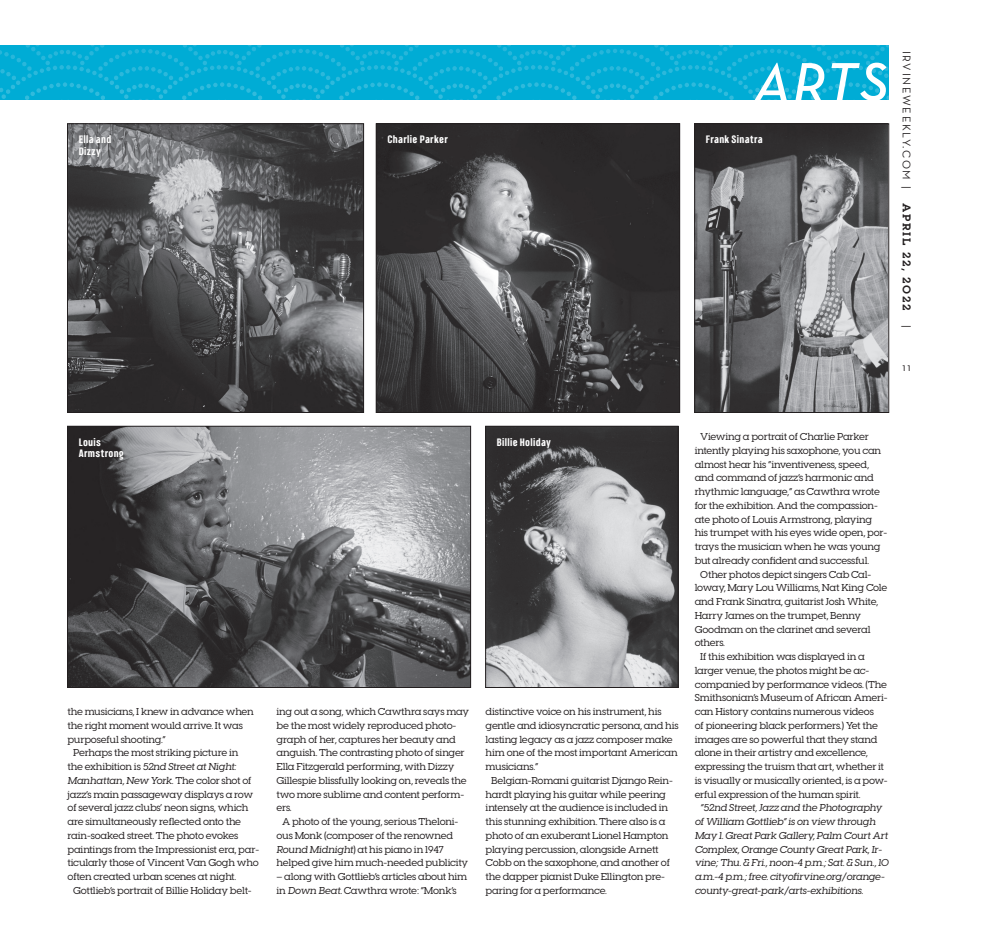
<style>
.page{position:relative;width:990px;height:945px;background:#fff}
.page>*{position:absolute;margin:0;border:0;box-sizing:border-box;transform-origin:0 0}
.t1{font:italic 600 55px "Neutraface Text TT";color:#fff}
.t2{font:11.25px "Neutraface Text TT";letter-spacing:.15em;color:#231f20}
.t3{font:700 11.25px "Visby Slab CF";letter-spacing:.15em;color:#231f20}
.t4{font:700 10.25px/11.5px "Coast";letter-spacing:.03em;color:#fff}
.t5{font:500 10px/13.8px "Visby Slab CF";letter-spacing:-.025em;color:#231f20}
</style>
<div class="page">
<svg style="left:0;top:45px;width:889px;height:55px;background:#06add5"></svg>
<img style="left:69px;top:126px;width:293px;height:285px">
<div style="left:67px;top:124px;width:297px;height:289px;border:1px solid #231f20"></div>
<img style="left:378px;top:126px;width:300px;height:285px">
<div style="left:376px;top:124px;width:304px;height:289px;border:1px solid #231f20"></div>
<img style="left:697px;top:126px;width:190px;height:285px">
<div style="left:695px;top:124px;width:194px;height:289px;border:1px solid #231f20"></div>
<img style="left:69px;top:428px;width:400px;height:258px">
<div style="left:67px;top:426px;width:404px;height:262px;border:1px solid #231f20"></div>
<img style="left:487px;top:428px;width:189px;height:258px">
<div style="left:485px;top:426px;width:193px;height:262px;border:1px solid #231f20"></div>
<h1 class="t1" style="left:755px;top:47px;width:135px">ARTS</h1>
<p class="t4" style="left:79px;top:134px;width:34px">Ella and<br>Dizzy</p>
<p class="t4" style="left:387px;top:134px;width:62px">Charlie Parker</p>
<p class="t4" style="left:706px;top:134px;width:58px">Frank Sinatra</p>
<p class="t2" style="left:914px;top:51px;width:139px;rotate:90deg">IRVINEWEEKLY.COM |</p>
<p class="t3" style="left:914px;top:203px;width:109px;rotate:90deg">APRIL 22, 2022</p>
<p class="t2" style="left:914px;top:325px;width:4px;rotate:90deg">|</p>
<p class="t2" style="left:903px;top:360px;width:9px">11</p>
<p class="t4" style="left:79px;top:437px;width:47px">Louis<br>Armstrong</p>
<p class="t4" style="left:497px;top:437px;width:56px">Billie Holiday</p>
<p class="t5" style="left:68px;top:705px;width:188px">the musicians, I knew in advance when</p>
<p class="t5" style="left:68px;top:718px;width:177px">the right moment would arrive. It was</p>
<p class="t5" style="left:68px;top:732px;width:100px">purposeful shooting.”</p>
<p class="t5" style="left:73px;top:746px;width:167px">Perhaps the most striking picture in</p>
<p class="t5" style="left:68px;top:760px;width:172px">the exhibition is 52nd Street at Night:</p>
<p class="t5" style="left:68px;top:773px;width:186px">Manhattan,New York.The color shot of</p>
<p class="t5" style="left:67px;top:787px;width:187px">jazz’s main passageway displays a row</p>
<p class="t5" style="left:67px;top:801px;width:183px">of several jazz clubs’ neon signs, which</p>
<p class="t5" style="left:67px;top:815px;width:175px">are simultaneously reflected onto the</p>
<p class="t5" style="left:67px;top:828px;width:173px">rain-soaked street. The photo evokes</p>
<p class="t5" style="left:67px;top:842px;width:193px">paintings from the Impressionist era, par-</p>
<p class="t5" style="left:67px;top:856px;width:193px">ticularly those of Vincent Van Gogh who</p>
<p class="t5" style="left:67px;top:870px;width:170px">often created urban scenes at night.</p>
<p class="t5" style="left:73px;top:883px;width:180px">Gottlieb’s portrait of Billie Holiday belt-</p>
<p class="t5" style="left:277px;top:705px;width:194px">ing out a song, which Cawthra says may</p>
<p class="t5" style="left:277px;top:718px;width:181px">be the most widely reproduced photo-</p>
<p class="t5" style="left:277px;top:732px;width:181px">graph of her, captures her beauty and</p>
<p class="t5" style="left:277px;top:746px;width:190px">anguish. The contrasting photo of singer</p>
<p class="t5" style="left:277px;top:760px;width:179px">Ella Fitzgerald performing, with Dizzy</p>
<p class="t5" style="left:277px;top:773px;width:192px">Gillespie blissfully looking on, reveals the</p>
<p class="t5" style="left:277px;top:787px;width:189px">two more sublime and content perform-</p>
<p class="t5" style="left:277px;top:801px;width:17px">ers.</p>
<p class="t5" style="left:282px;top:815px;width:178px">A photo of the young, serious Theloni-</p>
<p class="t5" style="left:277px;top:828px;width:178px">ous Monk (composer of the renowned</p>
<p class="t5" style="left:277px;top:842px;width:169px">Round Midnight) at his piano in 1947</p>
<p class="t5" style="left:277px;top:856px;width:193px">helped give him much-needed publicity</p>
<p class="t5" style="left:277px;top:870px;width:192px">– along with Gottlieb’s articles about him in Down Beat. Cawthra wrote: “Monk’s</p>
<p class="t5" style="left:486px;top:705px;width:178px">distinctive voice on his instrument, his</p>
<p class="t5" style="left:486px;top:718px;width:195px">gentle and idiosyncratic persona, and his</p>
<p class="t5" style="left:486px;top:732px;width:189px">lasting legacy as a jazz composer make</p>
<p class="t5" style="left:486px;top:746px;width:194px">him one of the most important American</p>
<p class="t5" style="left:486px;top:760px;width:54px">musicians.”</p>
<p class="t5" style="left:491px;top:773px;width:183px">Belgian-Romani guitarist Django Rein-</p>
<p class="t5" style="left:486px;top:787px;width:182px">hardt playing his guitar while peering</p>
<p class="t5" style="left:486px;top:801px;width:184px">intensely at the audience is included in</p>
<p class="t5" style="left:486px;top:815px;width:181px">this stunning exhibition. There also is a</p>
<p class="t5" style="left:486px;top:828px;width:185px">photo of an exuberant Lionel Hampton</p>
<p class="t5" style="left:486px;top:842px;width:175px">playing percussion, alongside Arnett</p>
<p class="t5" style="left:486px;top:856px;width:186px">Cobb on the saxophone, and another of</p>
<p class="t5" style="left:486px;top:870px;width:181px">the dapper pianist Duke Ellington pre-</p>
<p class="t5" style="left:486px;top:883px;width:123px">paring for a performance.</p>
<p class="t5" style="left:700px;top:430px;width:170px">Viewing a portrait of Charlie Parker</p>
<p class="t5" style="left:695px;top:443px;width:188px">intently playing his saxophone, you can</p>
<p class="t5" style="left:695px;top:457px;width:176px">almost hear his “inventiveness, speed,</p>
<p class="t5" style="left:695px;top:471px;width:181px">and command of jazz’s harmonic and</p>
<p class="t5" style="left:695px;top:485px;width:187px">rhythmic language,” as Cawthra wrote</p>
<p class="t5" style="left:695px;top:498px;width:185px">for the exhibition. And the compassion-</p>
<p class="t5" style="left:695px;top:512px;width:179px">ate photo of Louis Armstrong, playing</p>
<p class="t5" style="left:695px;top:526px;width:194px">his trumpet with his eyes wide open, por-</p>
<p class="t5" style="left:695px;top:540px;width:187px">trays the musician when he was young</p>
<p class="t5" style="left:695px;top:553px;width:176px">but already confident and successful.</p>
<p class="t5" style="left:700px;top:567px;width:173px">Other photos depict singers Cab Cal-</p>
<p class="t5" style="left:695px;top:581px;width:194px">loway, Mary Lou Williams, Nat King Cole</p>
<p class="t5" style="left:695px;top:595px;width:185px">and Frank Sinatra, guitarist Josh White,</p>
<p class="t5" style="left:695px;top:608px;width:168px">Harry James on the trumpet, Benny</p>
<p class="t5" style="left:695px;top:622px;width:178px">Goodman on the clarinet and several</p>
<p class="t5" style="left:695px;top:636px;width:32px">others.</p>
<p class="t5" style="left:700px;top:650px;width:166px">If this exhibition was displayed in a</p>
<p class="t5" style="left:695px;top:663px;width:176px">larger venue, the photos might be ac-</p>
<p class="t5" style="left:695px;top:677px;width:194px">companied by performance videos. (The</p>
<p class="t5" style="left:695px;top:691px;width:194px">Smithsonian’s Museum of African Ameri-</p>
<p class="t5" style="left:695px;top:705px;width:181px">can History contains numerous videos</p>
<p class="t5" style="left:695px;top:718px;width:185px">of pioneering black performers.) Yet the</p>
<p class="t5" style="left:695px;top:732px;width:184px">images are so powerful that they stand</p>
<p class="t5" style="left:695px;top:746px;width:175px">alone in their artistry and excellence,</p>
<p class="t5" style="left:695px;top:760px;width:191px">expressing the truism that art, whether it</p>
<p class="t5" style="left:695px;top:773px;width:195px">is visually or musically oriented, is a pow-</p>
<p class="t5" style="left:695px;top:787px;width:167px">erful expression of the human spirit.</p>
<p class="t5" style="left:700px;top:801px;width:185px">“52nd Street,Jazz and the Photography</p>
<p class="t5" style="left:695px;top:815px;width:184px">of William Gottlieb” is on view through</p>
<p class="t5" style="left:695px;top:828px;width:196px">May 1.Great Park Gallery,Palm Court Art</p>
<p class="t5" style="left:695px;top:842px;width:190px">Complex,Orange County Great Park,Ir-</p>
<p class="t5" style="left:695px;top:856px;width:197px">vine;Thu.&amp; Fri.,noon-4 p.m.;Sat.&amp; Sun.,10</p>
<p class="t5" style="left:695px;top:870px;width:193px">a.m.-4 p.m.;free.cityofirvine.org/orange-</p>
<p class="t5" style="left:695px;top:883px;width:172px">county-great-park/arts-exhibitions.</p>
</div>
